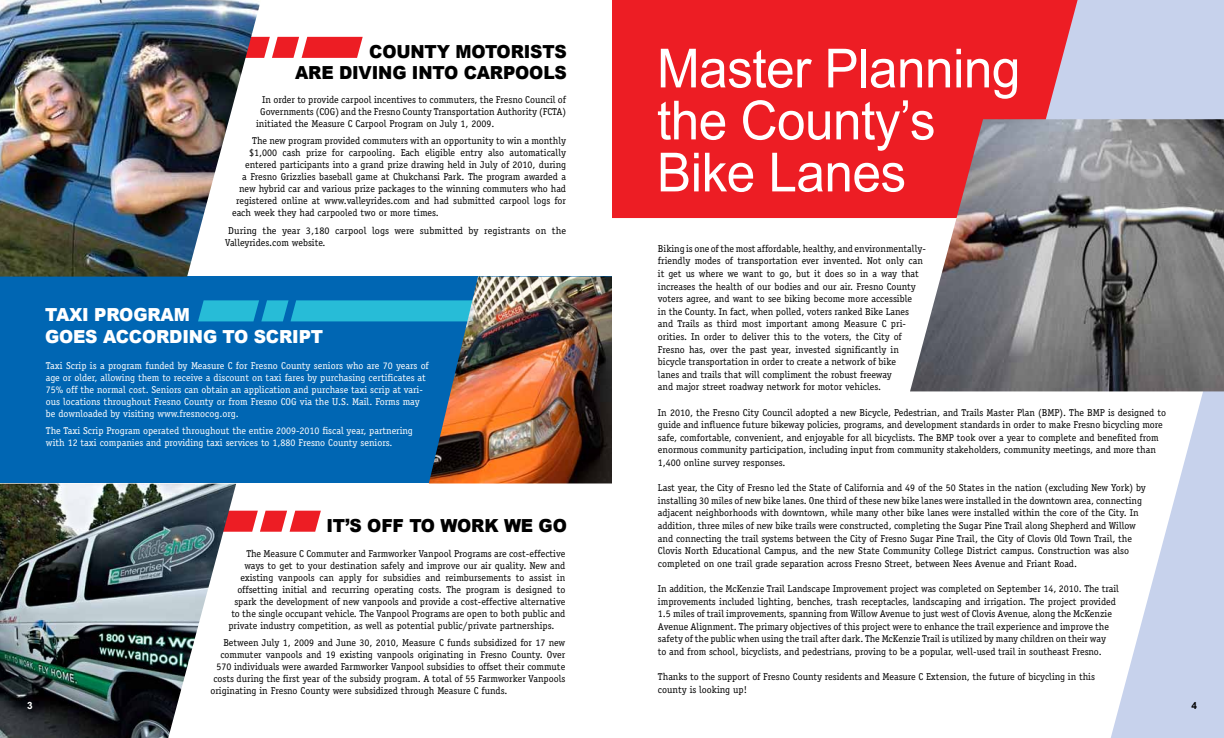
<style>
.page{position:relative;width:1224px;height:738px;background:#fff}
.page>*{position:absolute;margin:0;border:0;box-sizing:border-box;transform-origin:0 0}
.t1{font:54px/52px "Arial";letter-spacing:-.01em;color:#fff;scale:.95 1}
.t2{font:900 18px/21.6px "Arial";letter-spacing:-.01em;color:#000;text-align:right;scale:.95 1}
.t3{font:900 18px/21.6px "Arial";letter-spacing:-.01em;color:#fff;scale:.95 1}
.t4{font:10px/12.6px "Officina Serif";color:#000}
.t5{font:10px/12px "Officina Serif";color:#fff}
.t6{font:700 10px "Arial";color:#fff}
.t7{font:700 10px "Arial";color:#000}
</style>
<div class="page">
<div style="left:0;top:276px;width:612px;height:208px;background:#0066b3"></div>
<div style="left:612px;top:0;width:612px;height:738px;background:#c7d2ec"></div>
<svg style="left:612px;top:218px;width:612px;height:520px;background:#f9fafd"></svg>
<div style="left:612px;top:0;width:466px;height:218px;background:#ed1d24"></div>
<svg style="left:236px;top:511px;width:85px;height:21px"></svg>
<svg style="left:261px;top:37px;width:102px;height:21px"></svg>
<img style="left:0;top:0;width:261px;height:277px">
<img style="left:0;top:484px;width:236px;height:254px">
<img style="left:910px;top:119px;width:314px;height:272px">
<svg style="left:198px;top:300px;width:231px;height:21px;background:#23b3d3"></svg>
<img style="left:429px;top:276px;width:183px;height:208px">
<h2 class="t2" style="left:295px;top:40px;width:288px">COUNTY MOTORISTS<br>ARE DIVING INTO CARPOOLS</h2>
<p class="t4" style="left:262px;top:93px;width:305px">In order to provide carpool incentives to commuters, the Fresno Council of</p>
<p class="t4" style="left:260px;top:105px;width:307px">Governments (COG) and the Fresno County Transportation Authority (FCTA)</p>
<p class="t4" style="left:256px;top:117px;width:240px">initiated the Measure C Carpool Program on July 1, 2009.</p>
<p class="t4" style="left:252px;top:135px;width:316px">The new program provided commuters with an opportunity to win a monthly</p>
<p class="t4" style="left:249px;top:147px;width:318px">$1,000 cash prize for carpooling. Each eligible entry also automatically</p>
<p class="t4" style="left:245px;top:159px;width:322px">entered participants into a grand prize drawing held in July of 2010, during</p>
<p class="t4" style="left:242px;top:171px;width:325px">a Fresno Grizzlies baseball game at Chukchansi Park. The program awarded a</p>
<p class="t4" style="left:239px;top:183px;width:328px">new hybrid car and various prize packages to the winning commuters who had</p>
<p class="t4" style="left:236px;top:195px;width:331px">registered online at www.valleyrides.com and had submitted carpool logs for</p>
<p class="t4" style="left:232px;top:207px;width:208px">each week they had carpooled two or more times.</p>
<p class="t4" style="left:225px;top:225px;width:342px;line-height:12px;text-indent:3px">During the year 3,180 carpool logs were submitted by registrants on the<br>Valleyrides.com website.</p>
<h2 class="t3" style="left:45px;top:304px;width:294px">TAXI PROGRAM<br>GOES ACCORDING TO SCRIPT</h2>
<p class="t5" style="left:46px;top:359px;width:384px">Taxi Scrip is a program funded by Measure C for Fresno County seniors who are 70 years of age or older, allowing them to receive a discount on taxi fares by purchasing certificates at 75% off the normal cost. Seniors can obtain an application and purchase taxi scrip at vari&shy;ous locations throughout Fresno County or from Fresno COG via the U.S. Mail. Forms may be downloaded by visiting www.fresnocog.org.</p>
<p class="t5" style="left:46px;top:425px;width:368px">The Taxi Scrip Program operated throughout the entire 2009-2010 fiscal year, partnering with 12 taxi companies and providing taxi services to 1,880 Fresno County seniors.</p>
<h2 class="t2" style="left:326px;top:514px;width:255px">IT’S OFF TO WORK WE GO</h2>
<p class="t4" style="left:246px;top:547px;width:320px">The Measure C Commuter and Farmworker Vanpool Programs are cost-effective</p>
<p class="t4" style="left:244px;top:559px;width:322px">ways to get to your destination safely and improve our air quality. New and</p>
<p class="t4" style="left:240px;top:571px;width:326px">existing vanpools can apply for subsidies and reimbursements to assist in</p>
<p class="t4" style="left:237px;top:583px;width:329px">offsetting initial and recurring operating costs. The program is designed to</p>
<p class="t4" style="left:234px;top:595px;width:333px">spark the development of new vanpools and provide a cost-effective alternative</p>
<p class="t4" style="left:231px;top:607px;width:335px">to the single occupant vehicle. The Vanpool Programs are open to both public and</p>
<p class="t4" style="left:228px;top:619px;width:328px">private industry competition, as well as potential public/private partnerships.</p>
<p class="t4" style="left:223px;top:637px;width:343px">Between July 1, 2009 and June 30, 2010, Measure C funds subsidized for 17 new</p>
<p class="t4" style="left:220px;top:649px;width:346px">commuter vanpools and 19 existing vanpools originating in Fresno County. Over</p>
<p class="t4" style="left:216px;top:661px;width:350px">570 individuals were awarded Farmworker Vanpool subsidies to offset their commute</p>
<p class="t4" style="left:213px;top:673px;width:353px">costs during the first year of the subsidy program. A total of 55 Farmworker Vanpools</p>
<p class="t4" style="left:210px;top:685px;width:299px">originating in Fresno County were subsidized through Measure C funds.</p>
<h1 class="t1" style="left:657px;top:43px;width:384px">Master Planning the County’s<br>Bike Lanes</h1>
<p class="t4" style="left:658px;top:242px;width:270px">Biking is one of the most affordable, healthy, and environmentally&shy;friendly modes of transportation ever invented. Not only can it get us where we want to go, but it does so in a way that increases the health of our bodies and our air. Fresno County voters agree, and want to see biking become more accessible<br>in the County. In fact, when polled, voters ranked Bike Lanes and Trails as third most important among Measure C pri&shy;orities. In order to deliver this to the voters, the City of Fresno has, over the past year, invested significantly in bicycle transportation in order to create a network of bike<br>lanes and trails that will compliment the robust freeway<br>and major street roadway network for motor vehicles.</p>
<p class="t4" style="left:658px;top:406px;width:510px">In 2010, the Fresno City Council adopted a new Bicycle, Pedestrian, and Trails Master Plan (BMP). The BMP is designed to guide and influence future bikeway policies, programs, and development standards in order to make Fresno bicycling more safe, comfortable, convenient, and enjoyable for all bicyclists. The BMP took over a year to complete and benefited from enormous community participation, including input from community stakeholders, community meetings, and more than 1,400 online survey responses.</p>
<p class="t4" style="left:658px;top:482px;width:489px">Last year, the City of Fresno led the State of California and 49 of the 50 States in the nation (excluding New York) by installing 30 miles of new bike lanes. One third of these new bike lanes were installed in the downtown area, connecting adjacent neighborhoods with downtown, while many other bike lanes were installed within the core of the City. In addition, three miles of new bike trails were constructed, completing the Sugar Pine Trail along Shepherd and Willow and connecting the trail systems between the City of Fresno Sugar Pine Trail, the City of Clovis Old Town Trail, the Clovis North Educational Campus, and the new State Community College District campus. Construction was also completed on one trail grade separation across Fresno Street, between Nees Avenue and Friant Road.</p>
<p class="t4" style="left:658px;top:582px;width:463px">In addition, the McKenzie Trail Landscape Improvement project was completed on September 14, 2010. The trail improvements included lighting, benches, trash receptacles, landscaping and irrigation. The project provided 1.5 miles of trail improvements, spanning from Willow Avenue to just west of Clovis Avenue, along the McKenzie Avenue Alignment. The primary objectives of this project were to enhance the trail experience and improve the safety of the public when using the trail after dark. The McKenzie Trail is utilized by many children on their way<br>to and from school, bicyclists, and pedestrians, proving to be a popular, well-used trail in southeast Fresno.</p>
<p class="t4" style="left:658px;top:671px;width:438px">Thanks to the support of Fresno County residents and Measure C Extension, the future of bicycling in this county is looking up!</p>
<p class="t6" style="left:27px;top:699px;width:7px">3</p>
<p class="t7" style="left:1191px;top:699px;width:7px">4</p>
</div>
